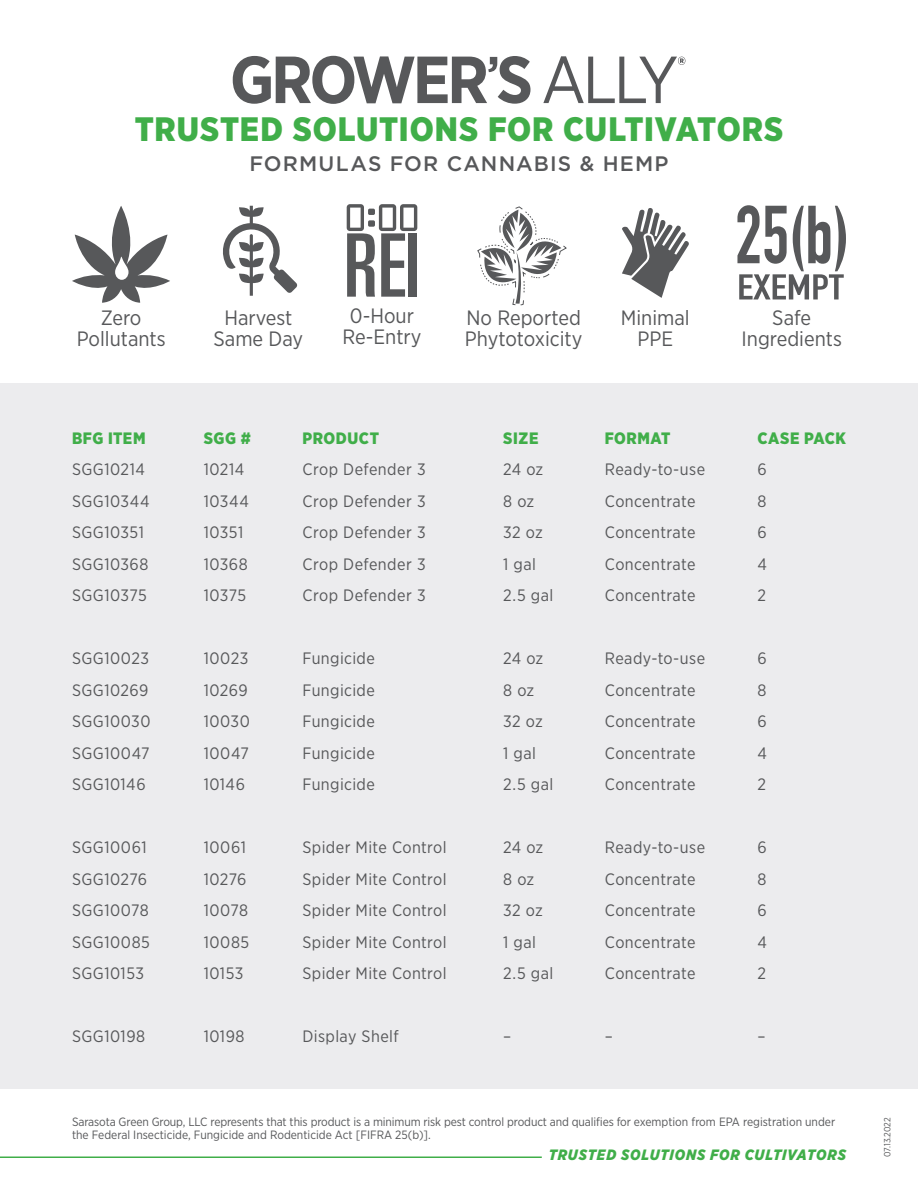
<style>
.page{position:relative;width:918px;height:1188px;background:#fff}
.page>*{position:absolute;margin:0;border:0;box-sizing:border-box;transform-origin:0 0}
.t1{font:900 33.9px "Gotham Narrow";letter-spacing:.02em;color:#40ae49}
.t2{font:500 21px "Gotham";letter-spacing:.055em;color:#57585a}
.t3{font:20.7px/20.7px "Gotham Narrow";color:#57585a;text-align:center}
.t4{font:16.5px/31.5px "Gotham Narrow";letter-spacing:.025em;color:#57585a}
.t5{font:900 16.5px "Gotham Narrow";letter-spacing:.035em;color:#40ae49}
.t6{font:italic 900 15px "Gotham Narrow";letter-spacing:.055em;color:#40ae49}
.t7{font:12px/13.5px "Gotham Narrow";letter-spacing:-.01em;color:#57585a}
.t8{font:9px "Gotham Narrow";color:#57585a}
</style>
<div class="page">
<svg style="left:233px;top:56px;width:297px;height:48px"></svg>
<svg style="left:543px;top:56px;width:142px;height:47px"></svg>
<hr style="left:0;top:1156px;width:542px;height:2px;background:#40ae49">
<svg style="left:347px;top:204px;width:70px;height:93px"></svg>
<div style="left:409px;top:233px;width:8px;height:64px;background:#57585a"></div>
<svg style="left:478px;top:207px;width:88px;height:98px"></svg>
<svg style="left:737px;top:205px;width:109px;height:94px"></svg>
<svg style="left:622px;top:208px;width:67px;height:90px"></svg>
<svg style="left:223px;top:206px;width:74px;height:90px"></svg>
<svg style="left:72px;top:206px;width:98px;height:97px"></svg>
<div style="left:0;top:383px;width:918px;height:706px;background:#ececee"></div>
<h1 class="t1" style="left:135px;top:107px;width:650px">TRUSTED SOLUTIONS FOR CULTIVATORS</h1>
<p class="t2" style="left:249px;top:150px;width:421px">FORMULAS FOR CANNABIS &amp; HEMP</p>
<p class="t3" style="left:77px;top:307px;width:91px">Zero<br>Pollutants</p>
<p class="t5" style="left:72px;top:427px;width:75px">BFG ITEM</p>
<p class="t4" style="left:72px;top:453px;width:74px">SGG10214</p>
<p class="t4" style="left:72px;top:485px;width:79px">SGG10344<br>SGG10351</p>
<p class="t4" style="left:72px;top:548px;width:78px">SGG10368</p>
<p class="t4" style="left:72px;top:579px;width:77px">SGG10375</p>
<p class="t4" style="left:72px;top:642px;width:79px">SGG10023</p>
<p class="t4" style="left:72px;top:674px;width:78px">SGG10269</p>
<p class="t4" style="left:72px;top:705px;width:80px">SGG10030</p>
<p class="t4" style="left:72px;top:737px;width:79px">SGG10047</p>
<p class="t4" style="left:72px;top:768px;width:75px">SGG10146</p>
<p class="t4" style="left:72px;top:831px;width:76px">SGG10061</p>
<p class="t4" style="left:72px;top:863px;width:77px">SGG10276</p>
<p class="t4" style="left:72px;top:894px;width:78px">SGG10078</p>
<p class="t4" style="left:72px;top:926px;width:79px">SGG10085</p>
<p class="t4" style="left:72px;top:957px;width:74px">SGG10153</p>
<p class="t4" style="left:72px;top:1020px;width:75px">SGG10198</p>
<p class="t3" style="left:214px;top:307px;width:91px">Harvest<br>Same Day</p>
<p class="t3" style="left:342px;top:305px;width:81px">0-Hour<br>Re-Entry</p>
<p class="t3" style="left:465px;top:307px;width:119px;text-align:left">No Reported<br>Phytotoxicity</p>
<p class="t3" style="left:742px;top:307px;width:102px">Safe<br>Ingredients</p>
<p class="t3" style="left:621px;top:307px;width:70px">Minimal<br>PPE</p>
<p class="t5" style="left:204px;top:427px;width:49px">SGG #</p>
<p class="t4" style="left:204px;top:453px;width:42px">10214</p>
<p class="t4" style="left:204px;top:485px;width:47px">10344</p>
<p class="t4" style="left:204px;top:516px;width:41px">10351</p>
<p class="t4" style="left:204px;top:548px;width:46px">10368</p>
<p class="t4" style="left:204px;top:579px;width:44px">10375</p>
<p class="t4" style="left:204px;top:642px;width:46px">10023</p>
<p class="t4" style="left:204px;top:674px;width:45px">10269</p>
<p class="t4" style="left:204px;top:705px;width:48px">10030</p>
<p class="t4" style="left:204px;top:737px;width:47px">10047</p>
<p class="t4" style="left:204px;top:768px;width:43px">10146</p>
<p class="t4" style="left:204px;top:831px;width:44px">10061</p>
<p class="t4" style="left:204px;top:863px;width:44px">10276</p>
<p class="t4" style="left:204px;top:894px;width:46px">10078</p>
<p class="t4" style="left:204px;top:926px;width:47px">10085</p>
<p class="t4" style="left:204px;top:957px;width:41px">10153</p>
<p class="t4" style="left:204px;top:1020px;width:42px">10198</p>
<p class="t5" style="left:302px;top:427px;width:78px">PRODUCT</p>
<p class="t4" style="left:302px;top:453px;width:125px">Crop Defender 3</p>
<p class="t4" style="left:302px;top:485px;width:125px">Crop Defender 3</p>
<p class="t4" style="left:302px;top:516px;width:125px">Crop Defender 3</p>
<p class="t4" style="left:302px;top:548px;width:125px">Crop Defender 3</p>
<p class="t4" style="left:302px;top:579px;width:125px">Crop Defender 3</p>
<p class="t4" style="left:302px;top:642px;width:74px">Fungicide</p>
<p class="t4" style="left:302px;top:674px;width:74px">Fungicide</p>
<p class="t4" style="left:302px;top:705px;width:74px">Fungicide</p>
<p class="t4" style="left:302px;top:737px;width:74px">Fungicide</p>
<p class="t4" style="left:302px;top:768px;width:74px">Fungicide</p>
<p class="t4" style="left:302px;top:831px;width:146px">Spider Mite Control</p>
<p class="t4" style="left:302px;top:863px;width:146px">Spider Mite Control</p>
<p class="t4" style="left:302px;top:894px;width:146px">Spider Mite Control</p>
<p class="t4" style="left:302px;top:926px;width:146px">Spider Mite Control</p>
<p class="t4" style="left:302px;top:957px;width:146px">Spider Mite Control</p>
<p class="t4" style="left:302px;top:1020px;width:98px">Display Shelf</p>
<p class="t5" style="left:503px;top:427px;width:37px">SIZE</p>
<p class="t4" style="left:503px;top:453px;width:42px">24 oz</p>
<p class="t4" style="left:503px;top:485px;width:32px">8 oz</p>
<p class="t4" style="left:503px;top:516px;width:41px">32 oz</p>
<p class="t4" style="left:503px;top:548px;width:34px">1 gal</p>
<p class="t4" style="left:503px;top:579px;width:51px">2.5 gal</p>
<p class="t4" style="left:503px;top:642px;width:42px">24 oz</p>
<p class="t4" style="left:503px;top:674px;width:32px">8 oz</p>
<p class="t4" style="left:503px;top:705px;width:41px">32 oz</p>
<p class="t4" style="left:503px;top:737px;width:34px">1 gal</p>
<p class="t4" style="left:503px;top:768px;width:51px">2.5 gal</p>
<p class="t4" style="left:503px;top:831px;width:42px">24 oz</p>
<p class="t4" style="left:503px;top:863px;width:32px">8 oz</p>
<p class="t4" style="left:503px;top:894px;width:41px">32 oz</p>
<p class="t4" style="left:503px;top:926px;width:34px">1 gal</p>
<p class="t4" style="left:503px;top:957px;width:51px">2.5 gal</p>
<p class="t4" style="left:503px;top:1020px;width:10px">–</p>
<p class="t5" style="left:605px;top:427px;width:67px">FORMAT</p>
<p class="t4" style="left:605px;top:453px;width:102px">Ready-to-use</p>
<p class="t4" style="left:605px;top:485px;width:92px">Concentrate</p>
<p class="t4" style="left:605px;top:516px;width:92px">Concentrate</p>
<p class="t4" style="left:605px;top:548px;width:92px">Concentrate</p>
<p class="t4" style="left:605px;top:579px;width:92px">Concentrate</p>
<p class="t4" style="left:605px;top:642px;width:102px">Ready-to-use</p>
<p class="t4" style="left:605px;top:674px;width:92px">Concentrate</p>
<p class="t4" style="left:605px;top:705px;width:92px">Concentrate</p>
<p class="t4" style="left:605px;top:737px;width:92px">Concentrate</p>
<p class="t4" style="left:605px;top:768px;width:92px">Concentrate</p>
<p class="t4" style="left:605px;top:831px;width:102px">Ready-to-use</p>
<p class="t4" style="left:605px;top:863px;width:92px">Concentrate</p>
<p class="t4" style="left:605px;top:894px;width:92px">Concentrate</p>
<p class="t4" style="left:605px;top:926px;width:92px">Concentrate</p>
<p class="t4" style="left:605px;top:957px;width:92px">Concentrate</p>
<p class="t4" style="left:605px;top:1020px;width:10px">–</p>
<p class="t5" style="left:758px;top:427px;width:90px">CASE PACK</p>
<p class="t4" style="left:758px;top:453px;width:11px">6</p>
<p class="t4" style="left:758px;top:485px;width:10px">8</p>
<p class="t4" style="left:758px;top:516px;width:11px">6</p>
<p class="t4" style="left:758px;top:548px;width:11px">4</p>
<p class="t4" style="left:758px;top:579px;width:10px">2</p>
<p class="t4" style="left:758px;top:642px;width:11px">6</p>
<p class="t4" style="left:758px;top:674px;width:10px">8</p>
<p class="t4" style="left:758px;top:705px;width:11px">6</p>
<p class="t4" style="left:758px;top:737px;width:11px">4</p>
<p class="t4" style="left:758px;top:768px;width:10px">2</p>
<p class="t4" style="left:758px;top:831px;width:11px">6</p>
<p class="t4" style="left:758px;top:863px;width:10px">8</p>
<p class="t4" style="left:758px;top:894px;width:11px">6</p>
<p class="t4" style="left:758px;top:926px;width:11px">4</p>
<p class="t4" style="left:758px;top:957px;width:10px">2</p>
<p class="t4" style="left:758px;top:1020px;width:10px">–</p>
<p class="t7" style="left:72px;top:1114px;width:765px">Sarasota Green Group, LLC represents that this product is a minimum risk pest control product and qualifies for exemption from EPA registration under the Federal Insecticide, Fungicide and Rodenticide Act [FIFRA 25(b)].</p>
<p class="t6" style="left:549px;top:1144px;width:299px">TRUSTED SOLUTIONS FOR CULTIVATORS</p>
<p class="t8" style="left:882px;top:1157px;width:41px;rotate:-90deg">07.13.2022</p>
</div>
